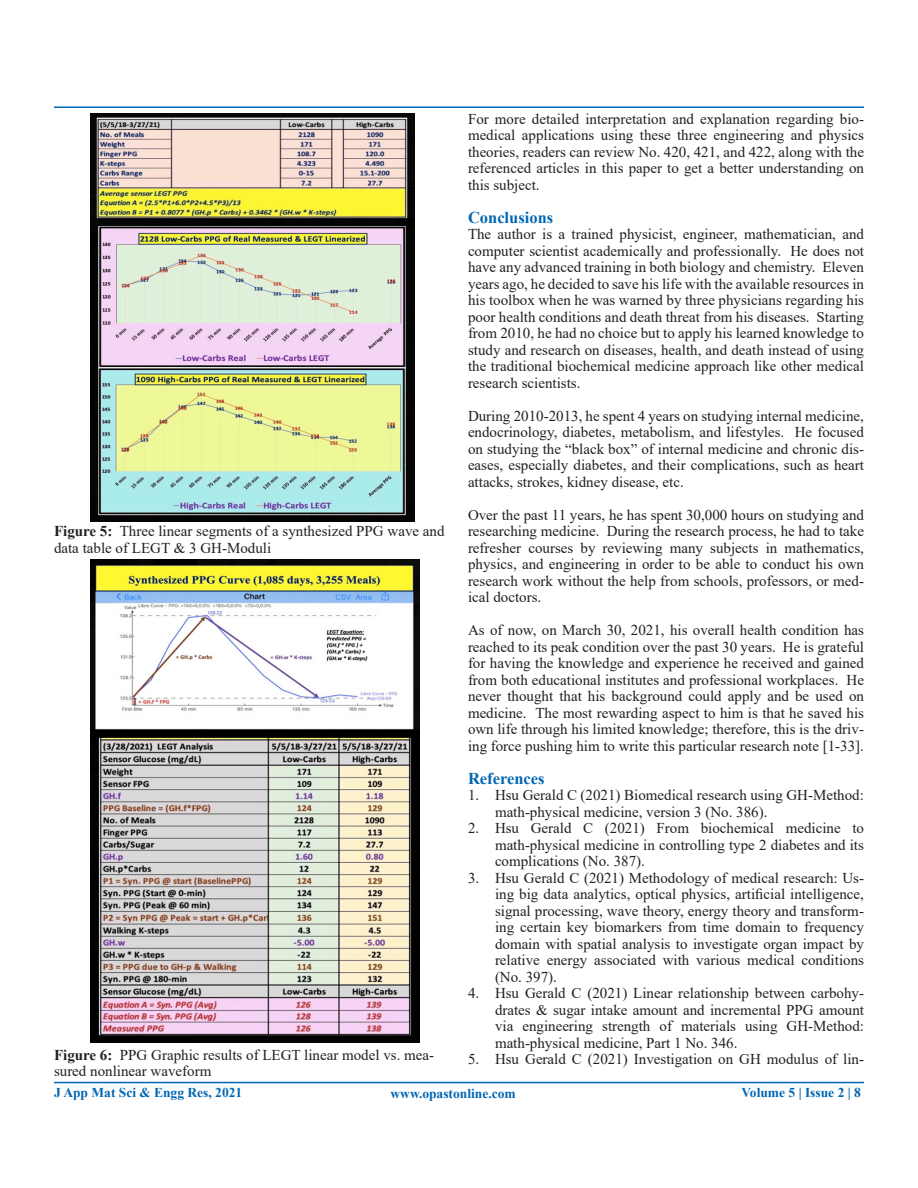
<style>
.page{position:relative;width:918px;height:1188px;background:#fff}
.page>*{position:absolute;margin:0;border:0;box-sizing:border-box;transform-origin:0 0}
.t1{font:700 16.5px "Times New Roman";color:#0166b3}
.t2{font:15px/16.5px "Times New Roman";color:#231f20;text-align:justify}
.t3{font:700 13.5px "Times New Roman";color:#0166b3}
.s1{font-weight:700}
</style>
<div class="page">
<hr style="left:54px;top:106px;width:810px;height:2px;background:#0166b3">
<hr style="left:54px;top:1082px;width:810px;height:1px;background:#0166b3">
<img style="left:91px;top:113px;width:323px;height:409px">
<img style="left:90px;top:560px;width:329px;height:483px">
<p class="t2" style="left:54px;top:523px;width:392px"><span class="s1">Figure 5:</span> Three linear segments of a synthesized PPG wave and data table of LEGT &amp; 3 GH-Moduli</p>
<p class="t2" style="left:54px;top:1046px;width:382px"><span class="s1">Figure 6:</span> PPG Graphic results of LEGT linear model vs. mea&shy;sured nonlinear waveform</p>
<p class="t2" style="left:468px;top:110px;width:398px">For more detailed interpretation and explanation regarding bio&shy;medical applications using these three engineering and physics theories, readers can review No. 420, 421, and 422, along with the referenced articles in this paper to get a better understanding on this subject.</p>
<p class="t1" style="left:468px;top:205px;width:87px">Conclusions</p>
<p class="t2" style="left:468px;top:226px;width:398px">The author is a trained physicist, engineer, mathematician, and computer scientist academically and professionally. He does not have any advanced training in both biology and chemistry. Eleven years ago, he decided to save his life with the available resources in his toolbox when he was warned by three physicians regarding his poor health conditions and death threat from his diseases. Starting from 2010, he had no choice but to apply his learned knowledge to study and research on diseases, health, and death instead of using the traditional biochemical medicine approach like other medical research scientists.</p>
<p class="t2" style="left:468px;top:407px;width:398px">During 2010-2013, he spent 4 years on studying internal medicine, endocrinology, diabetes, metabolism, and lifestyles. He focused on studying the “black box” of internal medicine and chronic dis&shy;eases, especially diabetes, and their complications, such as heart attacks, strokes, kidney disease, etc.</p>
<p class="t2" style="left:468px;top:506px;width:398px">Over the past 11 years, he has spent 30,000 hours on studying and researching medicine. During the research process, he had to take refresher courses by reviewing many subjects in mathematics, physics, and engineering in order to be able to conduct his own research work without the help from schools, professors, or med&shy;ical doctors.</p>
<p class="t2" style="left:468px;top:622px;width:398px">As of now, on March 30, 2021, his overall health condition has reached to its peak condition over the past 30 years. He is grateful for having the knowledge and experience he received and gained from both educational institutes and professional workplaces. He never thought that his background could apply and be used on medicine. The most rewarding aspect to him is that he saved his own life through his limited knowledge; therefore, this is the driv&shy;ing force pushing him to write this particular research note [1-33].</p>
<p class="t1" style="left:468px;top:766px;width:78px">References</p>
<p class="t2" style="left:495px;top:787px;width:370px;text-indent:-27px">1. Hsu Gerald C (2021) Biomedical research using GH-Method: math-physical medicine, version 3 (No. 386).</p>
<p class="t2" style="left:495px;top:820px;width:371px;text-indent:-27px">2. Hsu Gerald C (2021) From biochemical medicine to math-physical medicine in controlling type 2 diabetes and its complications (No. 387).</p>
<p class="t2" style="left:495px;top:869px;width:371px;text-indent:-27px">3. Hsu Gerald C (2021) Methodology of medical research: Us&shy;ing big data analytics, optical physics, artificial intelligence, signal processing, wave theory, energy theory and transform&shy;ing certain key biomarkers from time domain to frequency domain with spatial analysis to investigate organ impact by relative energy associated with various medical conditions (No. 397).</p>
<p class="t2" style="left:495px;top:985px;width:371px;text-indent:-27px">4. Hsu Gerald C (2021) Linear relationship between carbohy&shy;drates &amp; sugar intake amount and incremental PPG amount via engineering strength of materials using GH-Method: math-physical medicine, Part 1 No. 346.</p>
<p class="t2" style="left:468px;top:1051px;width:397px">5. Hsu Gerald C (2021) Investigation on GH modulus of lin-</p>
<p class="t3" style="left:54px;top:1083px;width:190px">J App Mat Sci &amp; Engg Res, 2021</p>
<p class="t3" style="left:391px;top:1084px;width:127px">www.opastonline.com</p>
<p class="t3" style="left:741px;top:1083px;width:121px">Volume 5 | Issue 2 | 8</p>
</div>
